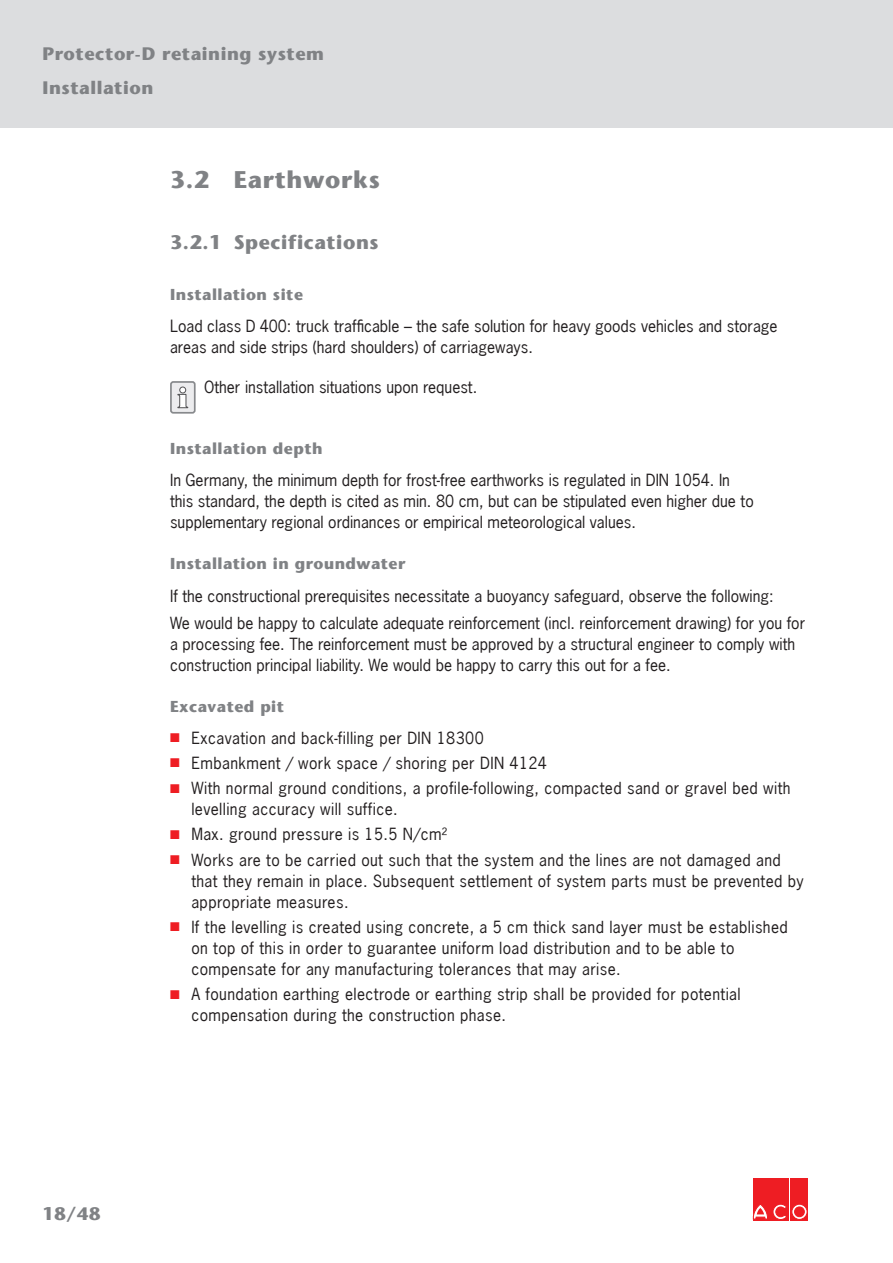
<style>
.page{position:relative;width:893px;height:1263px;background:#fff}
.page>*{position:absolute;margin:0;border:0;box-sizing:border-box;transform-origin:0 0}
.t1{font:700 24px "Stone Sans";letter-spacing:.03em;color:#808285}
.t2{font:700 19.5px "Stone Sans";letter-spacing:.03em;color:#808285}
.t3{font:700 18px "Stone Sans";letter-spacing:.03em;color:#808285}
.body_basic_Einzug{font:15.75px/21px "News Gothic";letter-spacing:.025em;color:#231f20}
.body_basic_Einzug-2{font:15.75px/21px "News Gothic";color:#231f20}
.heading_h4_no{font:700 15.75px "Stone Sans";letter-spacing:.03em;color:#808285}
.body_basic{font:15.75px "News Gothic";color:#231f20}
.s1{color:#ee1d23}
</style>
<div class="page">
<div style="left:753px;top:1178px;width:16px;height:42px;background:#ee1d23"></div>
<div style="left:771px;top:1178px;width:18px;height:42px;background:#ee1d23"></div>
<svg style="left:753px;top:1204px;width:33px;height:15px"></svg>
<div style="left:790px;top:1178px;width:18px;height:42px;background:#ee1d23"></div>
<svg style="left:792px;top:1204px;width:15px;height:15px"></svg>
<div style="left:792px;top:1204px;width:15px;height:15px;border:1px solid #ee1d23;border-radius:50%"></div>
<div style="left:795px;top:1207px;width:9px;height:10px;background:#ee1d23;border-radius:50%"></div>
<div style="left:794px;top:1207px;width:10px;height:10px;border:1px solid #ee1d23;border-radius:50%"></div>
<div style="left:0;top:0;width:893px;height:128px;background:#dcdddf"></div>
<div style="left:171px;top:382px;width:24px;height:31px;background:#ececee;border-radius:2px"></div>
<div style="left:170px;top:381px;width:26px;height:32px;border:2px solid #87898c;border-radius:2px"></div>
<svg style="left:177px;top:387px;width:11px;height:21px"></svg>
<p class="t3" style="left:43px;top:43px;width:283px">Protector-D retaining system</p>
<p class="t3" style="left:43px;top:77px;width:112px">Installation</p>
<p class="t1" style="left:170px;top:165px;width:211px">3.2 Earthworks</p>
<p class="t2" style="left:170px;top:231px;width:210px">3.2.1 Specifications</p>
<p class="heading_h4_no" style="left:170px;top:285px;width:134px">Installation site</p>
<p class="body_basic_Einzug-2" style="left:170px;top:316px;width:609px">Load class D 400: truck trafficable – the safe solution for heavy goods vehicles and storage areas and side strips (hard shoulders) of carriageways.</p>
<p class="body_basic" style="left:204px;top:377px;width:275px">Other installation situations upon request.</p>
<p class="heading_h4_no" style="left:170px;top:439px;width:154px">Installation depth</p>
<p class="body_basic_Einzug-2" style="left:170px;top:470px;width:585px">In Germany, the minimum depth for frost-free earthworks is regulated in DIN 1054. In this standard, the depth is cited as min. 80 cm, but can be stipulated even higher due to supplementary regional ordinances or empirical meteorological values.</p>
<p class="heading_h4_no" style="left:170px;top:555px;width:237px">Installation in groundwater</p>
<p class="body_basic_Einzug-2" style="left:170px;top:585px;width:605px">If the constructional prerequisites necessitate a buoyancy safeguard, observe the following:</p>
<p class="body_basic_Einzug-2" style="left:170px;top:612px;width:637px">We would be happy to calculate adequate reinforcement (incl. reinforcement drawing) for you for a processing fee. The reinforcement must be approved by a structural engineer to comply with construction principal liability. We would be happy to carry this out for a fee.</p>
<p class="heading_h4_no" style="left:170px;top:697px;width:116px">Excavated pit</p>
<p class="body_basic_Einzug" style="left:170px;top:727px;width:315px"><span class="s1">■</span> Excavation and back-filling per DIN 18300</p>
<p class="body_basic_Einzug" style="left:170px;top:752px;width:378px"><span class="s1">■</span> Embankment / work space / shoring per DIN 4124</p>
<p class="body_basic_Einzug" style="left:191px;top:777px;width:601px;text-indent:-21px"><span class="s1">■</span> With normal ground conditions, a profile-following, compacted sand or gravel bed with levelling accuracy will suffice.</p>
<p class="body_basic_Einzug" style="left:170px;top:824px;width:279px"><span class="s1">■</span> Max. ground pressure is 15.5 N/cm²</p>
<p class="body_basic_Einzug" style="left:191px;top:849px;width:614px;text-indent:-21px"><span class="s1">■</span> Works are to be carried out such that the system and the lines are not damaged and that they remain in place. Subsequent settlement of system parts must be prevented by appropriate measures.</p>
<p class="body_basic_Einzug" style="left:191px;top:916px;width:598px;text-indent:-21px"><span class="s1">■</span> If the levelling is created using concrete, a 5 cm thick sand layer must be established on top of this in order to guarantee uniform load distribution and to be able to compensate for any manufacturing tolerances that may arise.</p>
<p class="body_basic_Einzug" style="left:191px;top:983px;width:551px;text-indent:-21px"><span class="s1">■</span> A foundation earthing electrode or earthing strip shall be provided for potential compensation during the construction phase.</p>
<p class="t3" style="left:43px;top:1203px;width:59px">18/48</p>
</div>
